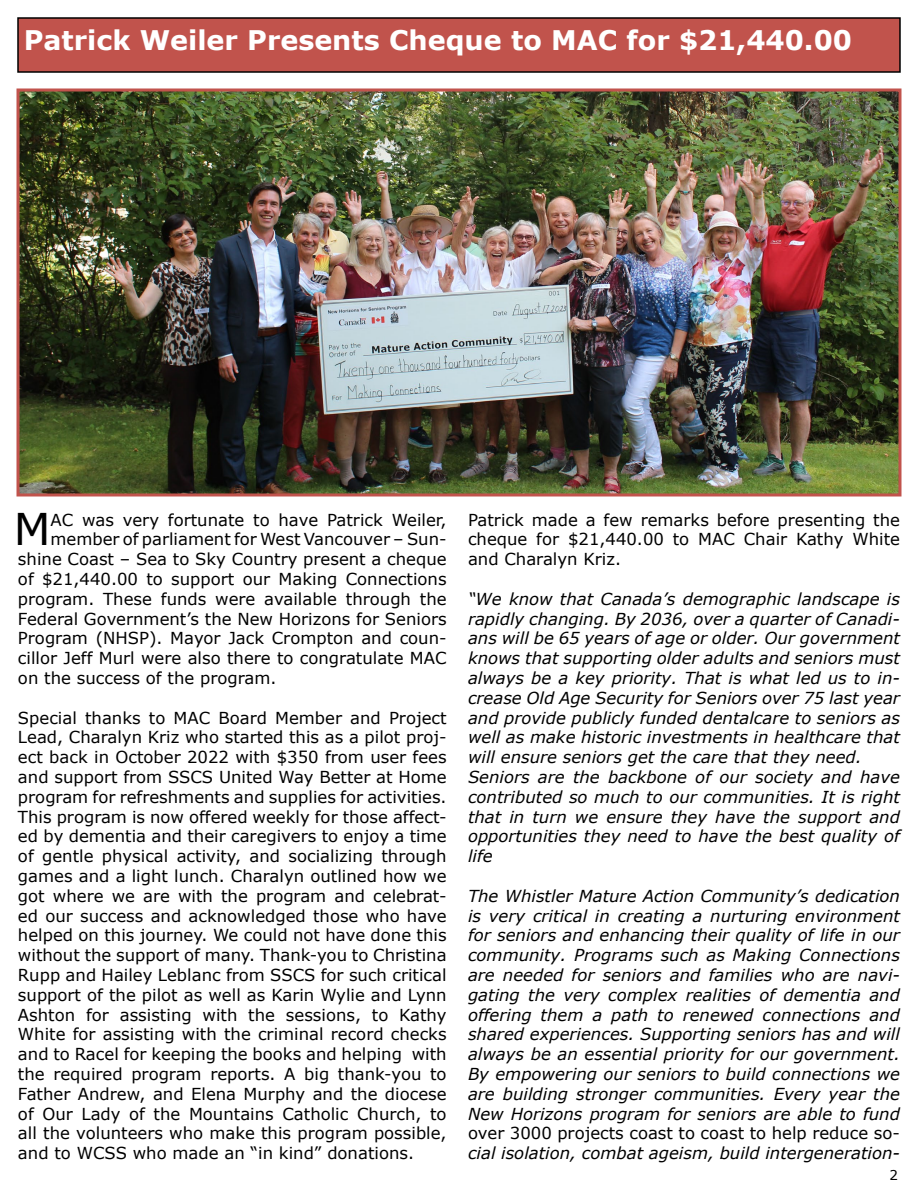
<style>
.page{position:relative;width:918px;height:1188px;background:#fff}
.page>*{position:absolute;margin:0;border:0;box-sizing:border-box;transform-origin:0 0}
.t1{font:43.8px "Verdana";color:#000}
.t2{font:700 27px "Verdana";color:#fff}
.t3{font:16.5px/19.8px "Verdana";color:#000;text-align:justify}
.t4{font:italic 16.5px/19.8px "Verdana";color:#000}
.t5{font:13.5px "Verdana";color:#000}
</style>
<div class="page">
<div style="left:18px;top:18px;width:882px;height:54px;background:#c1534c"></div>
<div style="left:17px;top:17px;width:884px;height:56px;border:2px solid #000"></div>
<img style="left:20px;top:92px;width:878px;height:400px">
<div style="left:16px;top:88px;width:886px;height:408px;border:3px solid #c1534c"></div>
<h2 class="t2" style="left:24px;top:23px;width:830px">Patrick Weiler Presents Cheque to MAC for $21,440.00</h2>
<h1 class="t1" style="left:14px;top:502px;width:38px">M</h1>
<p class="t3" style="left:51px;top:510px;width:398px">AC was very fortunate to have Patrick Weiler,</p>
<p class="t3" style="left:51px;top:530px;width:398px">member of parliament for West Vancouver – Sun-</p>
<p class="t3" style="left:18px;top:550px;width:430px">shine Coast – Sea to Sky Country present a cheque</p>
<p class="t3" style="left:18px;top:569px;width:430px">of $21,440.00 to support our Making Connections</p>
<p class="t3" style="left:18px;top:589px;width:430px">program. These funds were available through the</p>
<p class="t3" style="left:18px;top:609px;width:430px">Federal Government’s the New Horizons for Seniors</p>
<p class="t3" style="left:18px;top:629px;width:430px">Program (NHSP). Mayor Jack Crompton and coun-</p>
<p class="t3" style="left:18px;top:649px;width:430px">cillor Jeff Murl were also there to congratulate MAC</p>
<p class="t3" style="left:18px;top:668px;width:260px">on the success of the program.</p>
<p class="t3" style="left:18px;top:708px;width:430px">Special thanks to MAC Board Member and Project Lead, Charalyn Kriz who started this as a pilot proj&shy;ect back in October 2022 with $350 from user fees and support from SSCS United Way Better at Home program for refreshments and supplies for activities.<br>This program is now offered weekly for those affect&shy;ed by dementia and their caregivers to enjoy a time of gentle physical activity, and socializing through games and a light lunch. Charalyn outlined how we got where we are with the program and celebrat&shy;ed our success and acknowledged those who have helped on this journey. We could not have done this without the support of many. Thank-you to Christina Rupp and Hailey Leblanc from SSCS for such critical support of the pilot as well as Karin Wylie and Lynn Ashton for assisting with the sessions, to Kathy White for assisting with the criminal record checks and to Racel for keeping the books and helping with the required program reports. A big thank-you to Father Andrew, and Elena Murphy and the diocese of Our Lady of the Mountains Catholic Church, to all the volunteers who make this program possible, and to WCSS who made an “in kind” donations.</p>
<p class="t3" style="left:468px;top:510px;width:434px">Patrick made a few remarks before presenting the cheque for $21,440.00 to MAC Chair Kathy White and Charalyn Kriz.</p>
<p class="t4" style="left:468px;top:589px;width:434px">“We know that Canada’s demographic landscape is rapidly changing. By 2036, over a quarter of Canadi&shy;ans will be 65 years of age or older. Our government knows that supporting older adults and seniors must always be a key priority. That is what led us to in&shy;crease Old Age Security for Seniors over 75 last year and provide publicly funded dentalcare to seniors as well as make historic investments in healthcare that will ensure seniors get the care that they need.<br>Seniors are the backbone of our society and have contributed so much to our communities. It is right that in turn we ensure they have the support and opportunities they need to have the best quality of life</p>
<p class="t4" style="left:468px;top:886px;width:434px;text-align:justify">The Whistler Mature Action Community’s dedication is very critical in creating a nurturing environment for seniors and enhancing their quality of life in our community. Programs such as Making Connections are needed for seniors and families who are navi&shy;gating the very complex realities of dementia and offering them a path to renewed connections and shared experiences. Supporting seniors has and will always be an essential priority for our government.<br>By empowering our seniors to build connections we are building stronger communities. Every year the New Horizons program for seniors are able to fund</p>
<p class="t3" style="left:468px;top:1124px;width:434px">over 3000 projects coast to coast to help reduce so-</p>
<p class="t4" style="left:468px;top:1144px;width:434px">cial isolation, combat ageism, build intergeneration-</p>
<p class="t5" style="left:890px;top:1167px;width:10px">2</p>
</div>
